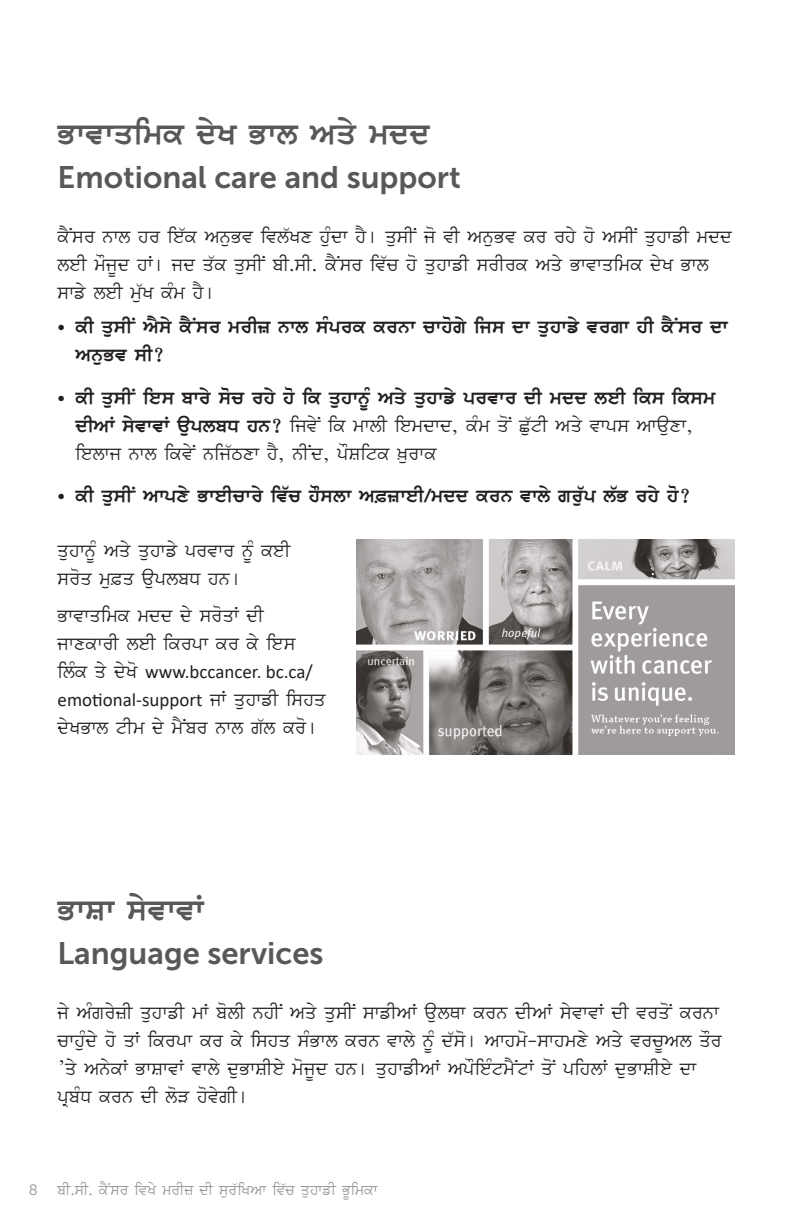
<style>
.page{position:relative;width:792px;height:1224px;background:#fff}
.page>*{position:absolute;margin:0;border:0;box-sizing:border-box;transform-origin:0 0}
.head1{font:31px/44px "Museo Sans 700";color:#57585a}
.body{font:19px/28px "Anmol Lipi";color:#231f20}
.t1{font:700 19px/28px "Anmol Lipi";color:#231f20}
.t2{font:15px "Anmol Lipi";color:#939598}
.t3{font:15px "Museo Sans 300";color:#939598}
.s1{font-family:"Anmol Lipi";font-weight:700}
.s2{font-family:"Museo Sans 300";font-weight:400}
.s3{font-family:"Museo Sans 300"}
.s4{font-weight:700}
.s5{font-family:"Calibri"}
</style>
<div class="page">
<img style="left:356px;top:540px;width:378px;height:214px">
<p class="head1" style="left:58px;top:111px;width:405px"><span class="s1">BWVWQIMK DYK BWL AQYMDD<br></span>Emotional care and support</p>
<p class="body" style="left:58px;top:224px;width:676px">KYNSR NWL HR IE`K ANUBV IVL`KX HUMDW HY[ QUSIN JO VI ANUBV KR RHYHO ASIN QUHWFI MDD<br>LEI MOJUD HW[ JD Q`K QUSIN BI.SI. KYNSR IV`C HO QUHWFI SRIRK AQYBWVWQIMK DYK BWL<br>SWFYLEI MU`K KMM HY[</p>
<p class="t1" style="left:76px;top:313px;width:654px;text-indent:-18px"><span class="s2">•</span> KI QUSIN AYSYKYNSR MRIZ NWL SMPRK KRNW CWHOGYIJS DW QUHWFYVRGW HI KYNSR DW<br>ANUBV SI?</p>
<p class="body" style="left:76px;top:384px;width:641px;text-indent:-18px"><span class="s3">•</span> <span class="s4">KI QUSIN IES BWRYSOC RHYHOIK QUHWNUM AQYQUHWFYPRVWR DI MDD LEI IKS IKSM<br>DIAW SYVWVW AUPLBD HN?</span> IJVYN IK MWLI IEMDWD, KMM QON CU`TI AQYVWPS AWAUXW,<br>IELWJ NWL IKVYN NIJ`TXW HY, NIND, POSITK ^URWK</p>
<p class="t1" style="left:58px;top:483px;width:634px"><span class="s2">•</span> KI QUSIN AWPXYBWEICWRYIV`C HOSLW A&amp;ZWEI/MDD KRN VWLYGRU`P L`B RHYHO?</p>
<p class="body" style="left:58px;top:538px;width:234px">QUHWNUM AQYQUHWFYPRVWR NUM KEI<br>SROQ MU&amp;Q AUPLBD HN[</p>
<p class="body" style="left:58px;top:603px;width:269px">BWVWQIMK MDD DYSROQW DI<br>JWXKWRI LEI IKRPW KR KYIES<br>ILMK QYDYKO <span class="s5">www.bccancer. bc.ca/ emotional-support</span> JW QUHWFI ISHQ<br>DYKBWL TIM DYMYNBR NWL G`L KRO[</p>
<p class="head1" style="left:58px;top:887px;width:268px"><span class="s1">BWSW SYVWVW<br></span>Language services</p>
<p class="body" style="left:58px;top:1000px;width:666px">JYAMGRYZI QUHWFI MW BOLI NHIN AQYQUSIN SWFIAW AULQW KRN DIAW SYVWVW DI VRQON KRNW CWHUMDYHO QW IKRPW KR KYISHQ SMBWL KRN VWLYNUM D`SO[ AWHMO-SWHMXYAQYVRCUAL QOR ’QYANYKW BWSWVW VWLYDUBWSIEYMOJUD HN[ QUHWFIAW APOIEMTMYNTW QON PIHLW DUBWSIEYDW PRBMD KRN DI LOV HOVYGI[</p>
<p class="t3" style="left:29px;top:1182px;width:11px">8</p>
<p class="t2" style="left:58px;top:1182px;width:322px">BI.SI. KYNSR IVKYMRIZ DI SUR`IKAW IV`C QUHWFI BUIMKW</p>
</div>
